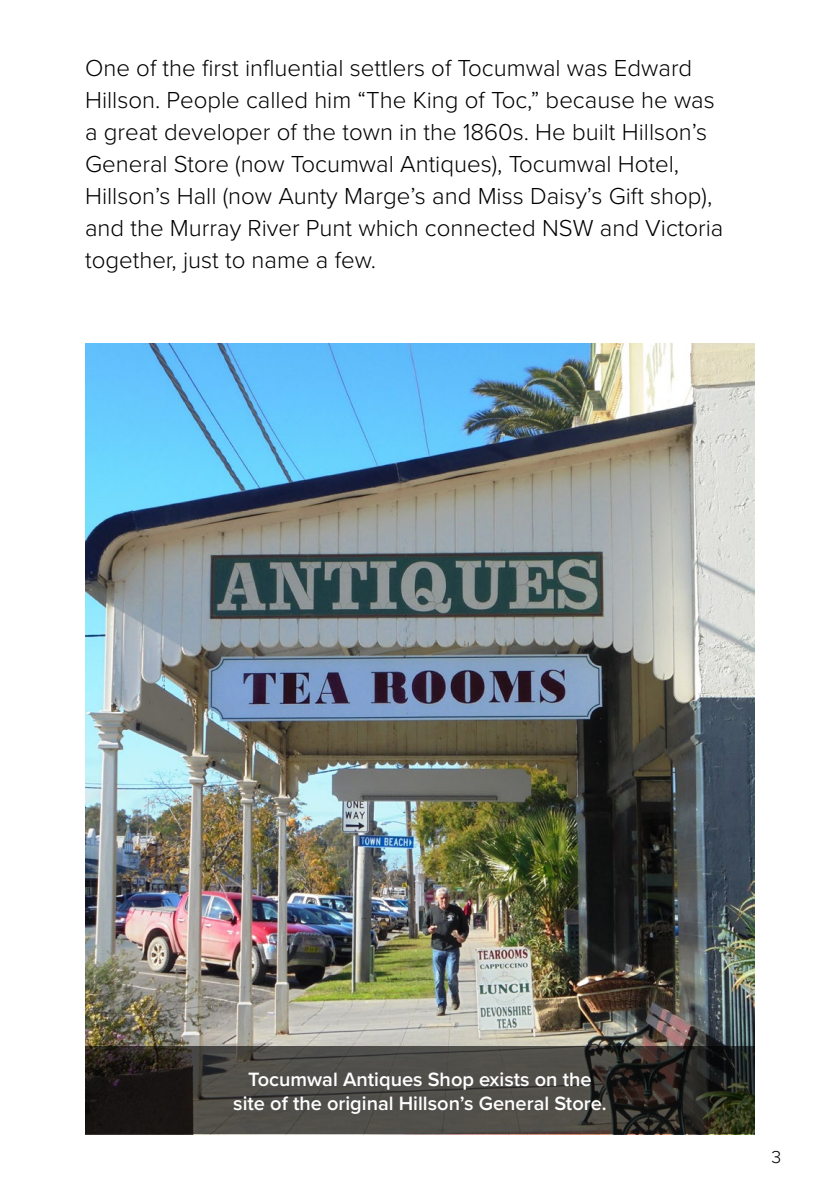
<style>
.page{position:relative;width:840px;height:1191px;background:#fff}
.page>*{position:absolute;margin:0;border:0;box-sizing:border-box;transform-origin:0 0}
.t1{font:300 24px/32px "Proxima Nova";color:#000}
.t2{font:600 20px/24px "Proxima Nova";color:#fff;text-align:center}
.t3{font:300 18px "Proxima Nova";color:#000}
</style>
<div class="page">
<img style="left:85px;top:343px;width:669px;height:703px">
<svg style="left:85px;top:1046px;width:669px;height:88px;background:#3d3b36"></svg>
<p class="t1" style="left:85px;top:52px;width:639px">One of the first influential settlers of Tocumwal was Edward Hillson. People called him “The King of Toc,” because he was a great developer of the town in the 1860s. He built Hillson’s General Store (now Tocumwal Antiques), Tocumwal Hotel, Hillson’s Hall (now Aunty Marge’s and Miss Daisy’s Gift shop), and the Murray River Punt which connected NSW and Victoria together, just to name a few.</p>
<p class="t2" style="left:233px;top:1068px;width:375px">Tocumwal Antiques Shop exists on the site of the original Hillson’s General Store.</p>
<p class="t3" style="left:771px;top:1145px;width:11px">3</p>
</div>
